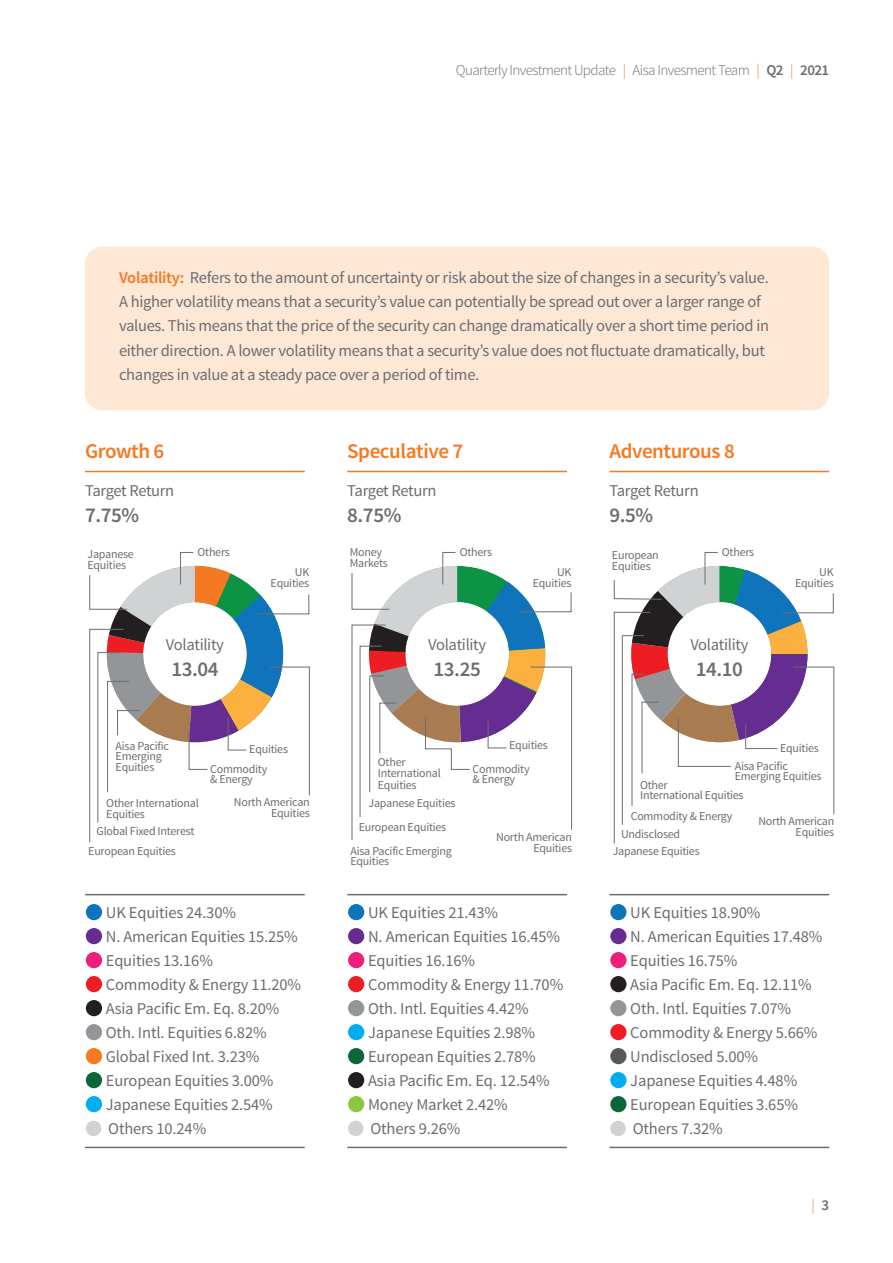
<style>
.page{position:relative;width:893px;height:1263px;background:#fff}
.page>*{position:absolute;margin:0;border:0;box-sizing:border-box;transform-origin:0 0}
.t1{font:600 21px "Source Sans Pro";letter-spacing:-.02em;color:#f47921}
.t2{font:600 21px "Source Sans Pro";letter-spacing:-.02em;color:#6c6d70}
.t3{font:16.5px/24px "Source Sans Pro";letter-spacing:-.02em;color:#6c6d70}
.t4{font:300 15px "Source Sans Pro";letter-spacing:-.04em;color:#6c6d70}
.t5{font:300 15px "Source Sans Pro";color:#f47921}
.t6{font:12px/10.5px "Source Sans Pro";letter-spacing:-.02em;color:#6c6d70}
.s1{color:#f47921}
.s2{font-weight:600}
.s3{font-weight:600;color:#f47921}
.s4{font-weight:600;color:#6c6d70}
</style>
<div class="page">
<div style="left:85px;top:247px;width:744px;height:163px;background:#fee7d4;border-radius:17px"></div>
<hr style="left:85px;top:471px;width:220px;height:1px;background:#f47921">
<hr style="left:347px;top:471px;width:220px;height:1px;background:#f47921">
<hr style="left:609px;top:471px;width:220px;height:1px;background:#f47921">
<hr style="left:85px;top:894px;width:220px;height:1px;background:#6c6d70">
<hr style="left:85px;top:1147px;width:220px;height:1px;background:#6c6d70">
<div style="left:86px;top:904px;width:16px;height:16px;background:#1074bc;border-radius:50%"></div>
<div style="left:86px;top:928px;width:16px;height:16px;background:#652d91;border-radius:50%"></div>
<div style="left:86px;top:952px;width:16px;height:16px;background:#ee1e7b;border-radius:50%"></div>
<div style="left:86px;top:976px;width:16px;height:16px;background:#ee1d23;border-radius:50%"></div>
<div style="left:86px;top:1000px;width:16px;height:16px;background:#231f20;border-radius:50%"></div>
<div style="left:86px;top:1024px;width:16px;height:16px;background:#939598;border-radius:50%"></div>
<div style="left:86px;top:1048px;width:16px;height:16px;background:#f47921;border-radius:50%"></div>
<div style="left:86px;top:1072px;width:16px;height:16px;background:#0c6738;border-radius:50%"></div>
<div style="left:86px;top:1096px;width:16px;height:16px;background:#00aeef;border-radius:50%"></div>
<div style="left:86px;top:1121px;width:15px;height:15px;background:#d1d2d4;border-radius:50%"></div>
<hr style="left:347px;top:894px;width:220px;height:1px;background:#6c6d70">
<hr style="left:347px;top:1147px;width:220px;height:1px;background:#6c6d70">
<div style="left:348px;top:904px;width:16px;height:16px;background:#1074bc;border-radius:50%"></div>
<div style="left:348px;top:928px;width:16px;height:16px;background:#652d91;border-radius:50%"></div>
<div style="left:348px;top:952px;width:16px;height:16px;background:#ee1e7b;border-radius:50%"></div>
<div style="left:348px;top:976px;width:16px;height:16px;background:#ee1d23;border-radius:50%"></div>
<div style="left:348px;top:1000px;width:16px;height:16px;background:#939598;border-radius:50%"></div>
<div style="left:348px;top:1024px;width:16px;height:16px;background:#00aeef;border-radius:50%"></div>
<div style="left:348px;top:1048px;width:16px;height:16px;background:#0c6738;border-radius:50%"></div>
<div style="left:348px;top:1072px;width:16px;height:16px;background:#231f20;border-radius:50%"></div>
<div style="left:348px;top:1096px;width:16px;height:16px;background:#8bc63e;border-radius:50%"></div>
<div style="left:348px;top:1121px;width:15px;height:15px;background:#d1d2d4;border-radius:50%"></div>
<hr style="left:609px;top:894px;width:220px;height:1px;background:#6c6d70">
<hr style="left:609px;top:1147px;width:220px;height:1px;background:#6c6d70">
<div style="left:610px;top:904px;width:16px;height:16px;background:#1074bc;border-radius:50%"></div>
<div style="left:610px;top:928px;width:16px;height:16px;background:#652d91;border-radius:50%"></div>
<div style="left:610px;top:952px;width:16px;height:16px;background:#ee1e7b;border-radius:50%"></div>
<div style="left:610px;top:976px;width:16px;height:16px;background:#231f20;border-radius:50%"></div>
<div style="left:610px;top:1000px;width:16px;height:16px;background:#939598;border-radius:50%"></div>
<div style="left:610px;top:1024px;width:16px;height:16px;background:#ee1d23;border-radius:50%"></div>
<div style="left:610px;top:1048px;width:16px;height:16px;background:#57585a;border-radius:50%"></div>
<div style="left:610px;top:1072px;width:16px;height:16px;background:#00aeef;border-radius:50%"></div>
<div style="left:610px;top:1096px;width:16px;height:16px;background:#0c6738;border-radius:50%"></div>
<div style="left:610px;top:1121px;width:16px;height:15px;background:#d1d2d4;border-radius:50%"></div>
<svg style="left:89px;top:552px;width:221px;height:291px"></svg>
<svg style="left:351px;top:552px;width:222px;height:288px"></svg>
<svg style="left:613px;top:552px;width:222px;height:292px"></svg>
<p class="t4" style="left:456px;top:61px;width:375px">Quarterly Investment Update <span class="s1">|</span> Aisa Invesment Team <span class="s1">|</span> <span class="s2">Q2</span> <span class="s1">|</span> <span class="s2">2021</span></p>
<p class="t3" style="left:119px;top:266px;width:651px"><span class="s3">Volatility:</span> Refers to the amount of uncertainty or risk about the size of changes in a security’s value.<br>A higher volatility means that a security’s value can potentially be spread out over a larger range of values. This means that the price of the security can change dramatically over a short time period in either direction. A lower volatility means that a security’s value does not fluctuate dramatically, but changes in value at a steady pace over a period of time.</p>
<p class="t1" style="left:85px;top:438px;width:81px">Growth 6</p>
<p class="t3" style="left:85px;top:479px;width:91px">Target Return</p>
<p class="t2" style="left:85px;top:501px;width:56px">7.75%</p>
<p class="t1" style="left:347px;top:438px;width:118px">Speculative 7</p>
<p class="t3" style="left:347px;top:479px;width:91px">Target Return</p>
<p class="t2" style="left:347px;top:501px;width:56px">8.75%</p>
<p class="t1" style="left:609px;top:438px;width:127px">Adventurous 8</p>
<p class="t3" style="left:609px;top:479px;width:91px">Target Return</p>
<p class="t2" style="left:609px;top:501px;width:45px">9.5%</p>
<p class="t6" style="left:88px;top:549px;width:48px">Japanese</p>
<p class="t6" style="left:88px;top:559px;width:40px">Equities</p>
<p class="t6" style="left:197px;top:547px;width:34px">Others</p>
<p class="t6" style="left:295px;top:567px;width:16px">UK</p>
<p class="t6" style="left:271px;top:577px;width:40px">Equities</p>
<p class="t6" style="left:350px;top:547px;width:34px">Money</p>
<p class="t6" style="left:350px;top:558px;width:40px">Markets</p>
<p class="t6" style="left:460px;top:547px;width:34px">Others</p>
<p class="t6" style="left:557px;top:567px;width:16px">UK</p>
<p class="t6" style="left:533px;top:577px;width:40px">Equities</p>
<p class="t6" style="left:612px;top:550px;width:48px">European</p>
<p class="t6" style="left:612px;top:561px;width:40px">Equities</p>
<p class="t6" style="left:722px;top:547px;width:34px">Others</p>
<p class="t6" style="left:819px;top:567px;width:16px">UK</p>
<p class="t6" style="left:795px;top:577px;width:40px">Equities</p>
<p class="t3" style="left:166px;top:633px;width:60px">Volatility</p>
<p class="t2" style="left:171px;top:655px;width:49px">13.04</p>
<p class="t3" style="left:428px;top:633px;width:60px">Volatility</p>
<p class="t2" style="left:434px;top:655px;width:49px">13.25</p>
<p class="t3" style="left:690px;top:633px;width:60px">Volatility</p>
<p class="t2" style="left:696px;top:655px;width:49px">14.10</p>
<p class="t6" style="left:116px;top:741px;width:55px">Aisa Pacific<br>Emerging<br>Equities</p>
<p class="t6" style="left:249px;top:743px;width:40px">Equities</p>
<p class="t6" style="left:210px;top:764px;width:59px">Commodity &amp; Energy</p>
<p class="t6" style="left:378px;top:756px;width:64px;line-height:11.6px">Other<br>International<br>Equities</p>
<p class="t6" style="left:509px;top:740px;width:40px">Equities</p>
<p class="t6" style="left:472px;top:764px;width:59px">Commodity &amp; Energy</p>
<p class="t6" style="left:106px;top:797px;width:94px;line-height:11.6px">Other International<br>Equities</p>
<p class="t6" style="left:234px;top:797px;width:77px;text-align:right">North American<br>Equities</p>
<p class="t6" style="left:368px;top:797px;width:89px">Japanese Equities</p>
<p class="t6" style="left:97px;top:826px;width:100px">Global Fixed Interest</p>
<p class="t6" style="left:88px;top:845px;width:89px">European Equities</p>
<p class="t6" style="left:359px;top:822px;width:89px">European Equities</p>
<p class="t6" style="left:350px;top:845px;width:103px">Aisa Pacific Emerging<br>Equities</p>
<p class="t6" style="left:496px;top:832px;width:77px;text-align:right">North American<br>Equities</p>
<p class="t6" style="left:780px;top:743px;width:40px">Equities</p>
<p class="t6" style="left:735px;top:761px;width:88px">Aisa Pacific<br>Emerging Equities</p>
<p class="t6" style="left:640px;top:780px;width:105px">Other<br>International Equities</p>
<p class="t6" style="left:631px;top:811px;width:103px">Commodity &amp; Energy</p>
<p class="t6" style="left:621px;top:829px;width:61px">Undisclosed</p>
<p class="t6" style="left:613px;top:845px;width:89px">Japanese Equities</p>
<p class="t6" style="left:758px;top:816px;width:77px;text-align:right">North American<br>Equities</p>
<p class="t3" style="left:106px;top:901px;width:132px">UK Equities 24.30%</p>
<p class="t3" style="left:106px;top:925px;width:193px">N. American Equities 15.25%</p>
<p class="t3" style="left:106px;top:949px;width:109px">Equities 13.16%</p>
<p class="t3" style="left:106px;top:973px;width:197px">Commodity &amp; Energy 11.20%</p>
<p class="t3" style="left:106px;top:997px;width:175px">Asia Pacific Em. Eq. 8.20%</p>
<p class="t3" style="left:106px;top:1021px;width:162px">Oth. Intl. Equities 6.82%</p>
<p class="t3" style="left:106px;top:1045px;width:155px">Global Fixed Int. 3.23%</p>
<p class="t3" style="left:106px;top:1069px;width:169px">European Equities 3.00%</p>
<p class="t3" style="left:106px;top:1093px;width:168px">Japanese Equities 2.54%</p>
<p class="t3" style="left:108px;top:1117px;width:100px">Others 10.24%</p>
<p class="t3" style="left:368px;top:901px;width:132px">UK Equities 21.43%</p>
<p class="t3" style="left:368px;top:925px;width:193px">N. American Equities 16.45%</p>
<p class="t3" style="left:368px;top:949px;width:109px">Equities 16.16%</p>
<p class="t3" style="left:368px;top:973px;width:197px">Commodity &amp; Energy 11.70%</p>
<p class="t3" style="left:368px;top:997px;width:162px">Oth. Intl. Equities 4.42%</p>
<p class="t3" style="left:368px;top:1021px;width:168px">Japanese Equities 2.98%</p>
<p class="t3" style="left:368px;top:1045px;width:169px">European Equities 2.78%</p>
<p class="t3" style="left:368px;top:1069px;width:183px">Asia Pacific Em. Eq. 12.54%</p>
<p class="t3" style="left:368px;top:1093px;width:141px">Money Market 2.42%</p>
<p class="t3" style="left:370px;top:1117px;width:91px">Others 9.26%</p>
<p class="t3" style="left:630px;top:901px;width:132px">UK Equities 18.90%</p>
<p class="t3" style="left:630px;top:925px;width:193px">N. American Equities 17.48%</p>
<p class="t3" style="left:630px;top:949px;width:109px">Equities 16.75%</p>
<p class="t3" style="left:630px;top:973px;width:183px">Asia Pacific Em. Eq. 12.11%</p>
<p class="t3" style="left:630px;top:997px;width:162px">Oth. Intl. Equities 7.07%</p>
<p class="t3" style="left:630px;top:1021px;width:189px">Commodity &amp; Energy 5.66%</p>
<p class="t3" style="left:630px;top:1045px;width:129px">Undisclosed 5.00%</p>
<p class="t3" style="left:630px;top:1069px;width:168px">Japanese Equities 4.48%</p>
<p class="t3" style="left:630px;top:1093px;width:169px">European Equities 3.65%</p>
<p class="t3" style="left:633px;top:1117px;width:91px">Others 7.32%</p>
<p class="t5" style="left:811px;top:1196px;width:19px">| <span class="s4">3</span></p>
</div>
